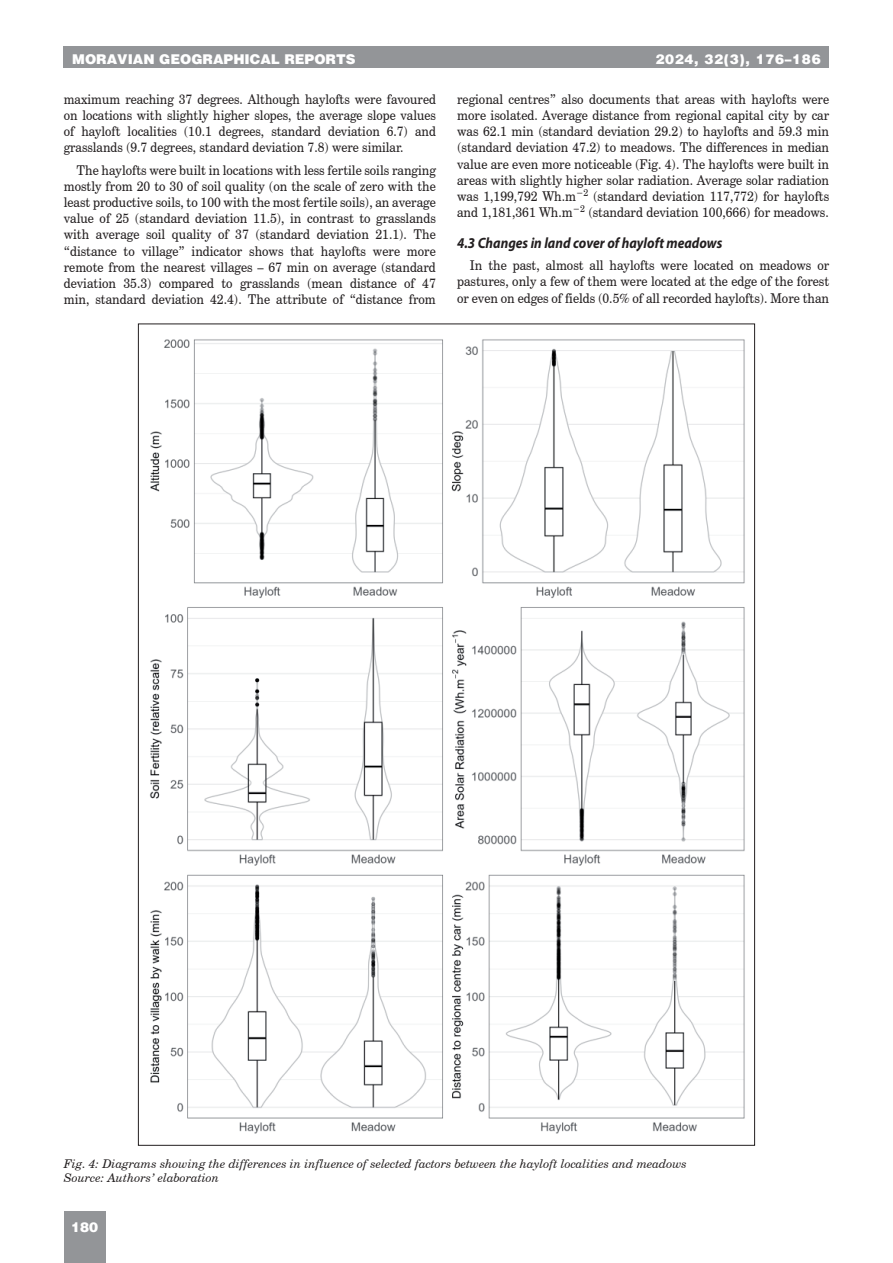
<style>
.page{position:relative;width:893px;height:1263px;background:#fff}
.page>*{position:absolute;margin:0;border:0;box-sizing:border-box;transform-origin:0 0}
.t1{font:italic 700 15px "Myriad Pro";color:#231f20;scale:.9 1}
.t2{font:13.5px/16.2px "Century Schoolbook CE";color:#231f20;text-align:justify;scale:.92 1}
.t3{font:13.5px/16.2px "Century Schoolbook CE";color:#231f20;text-align:justify;scale:.91 1}
.t4{font:900 13.5px "Switzerland";color:#fff}
.t5{font:900 13.5px "Switzerland";letter-spacing:.05em;color:#fff}
.t6{font:italic 12px/14.4px "Century Schoolbook CE";color:#231f20}
</style>
<div class="page">
<div style="left:64px;top:47px;width:765px;height:21px;background:#939598"></div>
<div style="left:64px;top:1212px;width:42px;height:51px;background:#939598"></div>
<img style="left:150px;top:339px;width:595px;height:795px">
<p class="t4" style="left:72px;top:51px;width:285px">MORAVIAN GEOGRAPHICAL REPORTS</p>
<p class="t5" style="left:655px;top:51px;width:167px">2024, 32(3), 176–186</p>
<p class="t3" style="left:64px;top:91px;width:410px">maximum reaching 37 degrees. Although haylofts were favoured on locations with slightly higher slopes, the average slope values of hayloft localities (10.1 degrees, standard deviation 6.7) and grasslands (9.7 degrees, standard deviation 7.8) were similar.</p>
<p class="t2" style="left:64px;top:161px;width:406px;text-indent:13px">The haylofts were built in locations with less fertile soils ranging mostly from 20 to 30 of soil quality (on the scale of zero with the least productive soils, to 100 with the most fertile soils), an average value of 25 (standard deviation 11.5), in contrast to grasslands with average soil quality of 37 (standard deviation 21.1). The “distance to village” indicator shows that haylofts were more remote from the nearest villages – 67 min on average (standard deviation 35.3) compared to grasslands (mean distance of 47 min, standard deviation 42.4). The attribute of “distance from</p>
<p class="t2" style="left:457px;top:91px;width:406px">regional centres” also documents that areas with haylofts were more isolated. Average distance from regional capital city by car was 62.1 min (standard deviation 29.2) to haylofts and 59.3 min (standard deviation 47.2) to meadows. The differences in median value are even more noticeable (Fig. 4). The haylofts were built in areas with slightly higher solar radiation. Average solar radiation was 1,199,792 Wh.m<sup>−2</sup> (standard deviation 117,772) for haylofts and 1,181,361 Wh.m<sup>−2</sup> (standard deviation 100,666) for meadows.</p>
<p class="t1" style="left:457px;top:233px;width:296px">4.3 Changes in land cover of hayloft meadows</p>
<p class="t2" style="left:457px;top:257px;width:406px;text-indent:13px">In the past, almost all haylofts were located on meadows or pastures, only a few of them were located at the edge of the forest or even on edges of fields (0.5% of all recorded haylofts). More than</p>
<p class="t6" style="left:64px;top:1156px;width:625px">Fig. 4: Diagrams showing the differences in influence of selected factors between the hayloft localities and meadows<br>Source: Authors’ elaboration</p>
<p class="t4" style="left:71px;top:1219px;width:29px">180</p>
</div>
